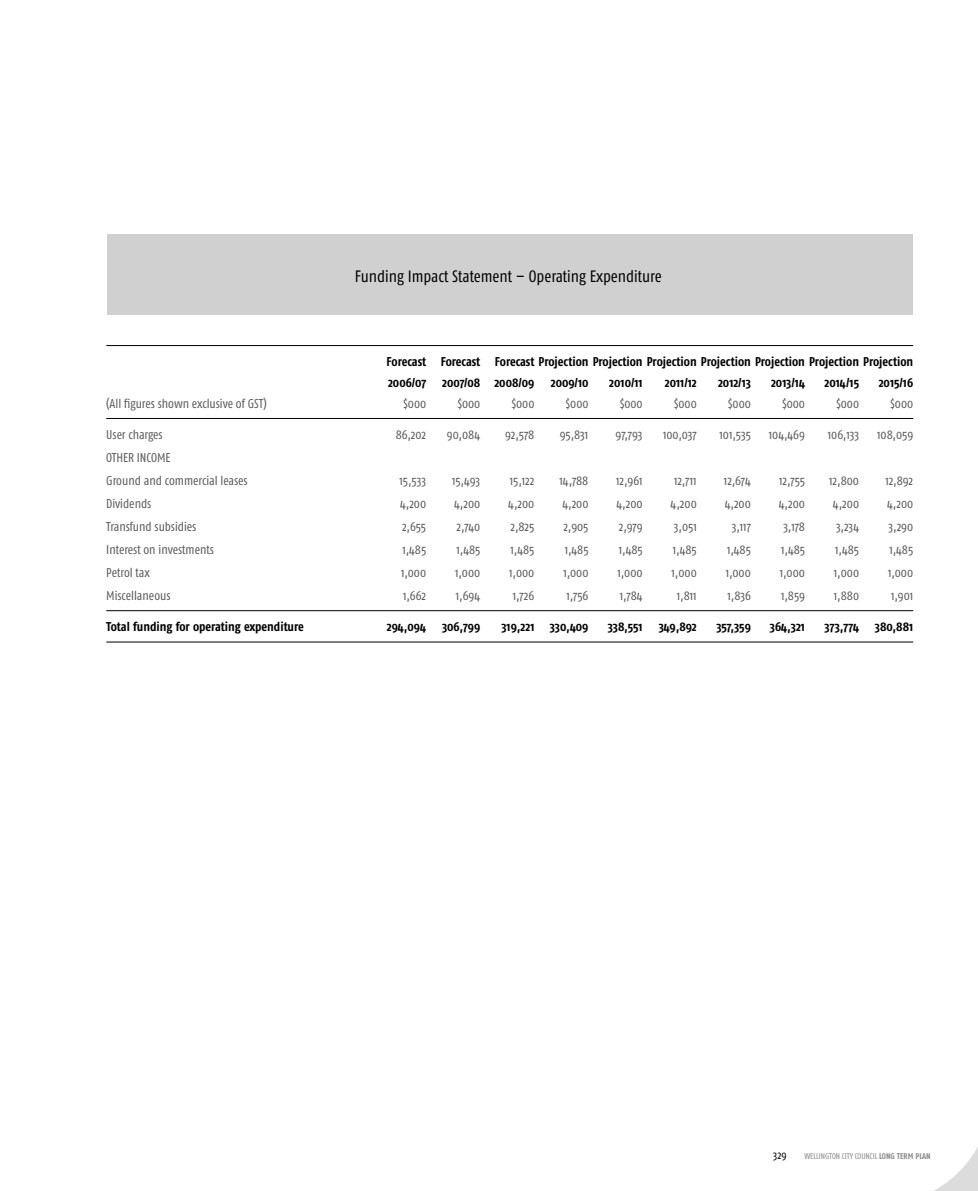
<style>
.page{position:relative;width:978px;height:1191px;background:#fff}
.page>*{position:absolute;margin:0;border:0;box-sizing:border-box;transform-origin:0 0}
.t1{font:16.5px "Fago Co";color:#000}
.t2{font:12.75px/23px "Fago Co";letter-spacing:-.005em;color:#5a5a5a}
.t3{font:700 12.75px/20.7px "Fago Co";color:#000}
.t4{font:11.25px "Fago Co";color:#000}
.t5{font:8.25px "Fago Co Regular Lf";color:#888}
.s1{font-family:"Fago Co Bold Lf"}
</style>
<div class="page">
<svg style="left:935px;top:1147px;width:43px;height:43px"></svg>
<div style="left:107px;top:234px;width:805px;height:81px;background:#d0d0d0"></div>
<hr style="left:106px;top:610px;width:753px;height:1px;background:#000">
<hr style="left:859px;top:610px;width:54px;height:1px;background:#000">
<hr style="left:106px;top:641px;width:753px;height:1px;background:#000">
<hr style="left:859px;top:641px;width:54px;height:1px;background:#000">
<hr style="left:426px;top:345px;width:487px;height:1px;background:#000">
<hr style="left:106px;top:418px;width:807px;height:1px;background:#000">
<hr style="left:106px;top:345px;width:266px;height:1px;background:#000">
<hr style="left:372px;top:345px;width:54px;height:1px;background:#000">
<p class="t1" style="left:355px;top:270px;width:308px">Funding Impact Statement – Operating Expenditure</p>
<p class="t3" style="left:387px;top:352px;width:528px">Forecast Forecast Forecast Projection Projection Projection Projection Projection Projection Projection<br>2006/07</p>
<p class="t3" style="left:442px;top:373px;width:94px">2007/08 2008/09</p>
<p class="t3" style="left:551px;top:373px;width:39px">2009/10</p>
<p class="t3" style="left:609px;top:373px;width:35px">2010/11</p>
<p class="t3" style="left:665px;top:373px;width:33px">2011/12</p>
<p class="t3" style="left:718px;top:373px;width:34px">2012/13</p>
<p class="t3" style="left:771px;top:373px;width:35px">2013/14</p>
<p class="t3" style="left:825px;top:373px;width:36px">2014/15</p>
<p class="t3" style="left:879px;top:373px;width:36px">2015/16</p>
<p class="t2" style="left:106px;top:393px;width:162px">(All figures shown exclusive of GST)</p>
<p class="t2" style="left:404px;top:393px;width:24px">$000</p>
<p class="t2" style="left:458px;top:393px;width:24px">$000</p>
<p class="t2" style="left:512px;top:393px;width:24px">$000</p>
<p class="t2" style="left:566px;top:393px;width:24px">$000</p>
<p class="t2" style="left:620px;top:393px;width:24px">$000</p>
<p class="t2" style="left:674px;top:393px;width:24px">$000</p>
<p class="t2" style="left:728px;top:393px;width:24px">$000</p>
<p class="t2" style="left:782px;top:393px;width:24px">$000</p>
<p class="t2" style="left:836px;top:393px;width:24px">$000</p>
<p class="t2" style="left:891px;top:393px;width:24px">$000</p>
<p class="t2" style="left:106px;top:424px;width:58px">User charges</p>
<p class="t2" style="left:396px;top:424px;width:32px">86,202</p>
<p class="t2" style="left:447px;top:424px;width:35px">90,084</p>
<p class="t2" style="left:505px;top:424px;width:31px">92,578</p>
<p class="t2" style="left:560px;top:424px;width:30px">95,831</p>
<p class="t2" style="left:616px;top:424px;width:29px">97,793</p>
<p class="t2" style="left:663px;top:424px;width:35px">100,037</p>
<p class="t2" style="left:720px;top:424px;width:33px">101,535</p>
<p class="t2" style="left:769px;top:424px;width:38px">104,469</p>
<p class="t2" style="left:828px;top:424px;width:33px">106,133</p>
<p class="t2" style="left:877px;top:424px;width:37px">108,059</p>
<p class="t2" style="left:106px;top:447px;width:143px">OTHER INCOME<br>Ground and commercial leases</p>
<p class="t2" style="left:400px;top:470px;width:28px">15,533</p>
<p class="t2" style="left:452px;top:470px;width:30px">15,493</p>
<p class="t2" style="left:510px;top:470px;width:26px">15,122</p>
<p class="t2" style="left:560px;top:470px;width:30px">14,788</p>
<p class="t2" style="left:616px;top:470px;width:28px">12,961</p>
<p class="t2" style="left:674px;top:470px;width:24px">12,711</p>
<p class="t2" style="left:724px;top:470px;width:28px">12,674</p>
<p class="t2" style="left:779px;top:470px;width:27px">12,755</p>
<p class="t2" style="left:829px;top:470px;width:31px">12,800</p>
<p class="t2" style="left:885px;top:470px;width:29px">12,892</p>
<p class="t2" style="left:106px;top:493px;width:47px">Dividends</p>
<p class="t2" style="left:400px;top:493px;width:28px">4,200</p>
<p class="t2" style="left:454px;top:493px;width:28px">4,200</p>
<p class="t2" style="left:508px;top:493px;width:28px">4,200</p>
<p class="t2" style="left:562px;top:493px;width:28px">4,200</p>
<p class="t2" style="left:617px;top:493px;width:28px">4,200</p>
<p class="t2" style="left:671px;top:493px;width:28px">4,200</p>
<p class="t2" style="left:725px;top:493px;width:28px">4,200</p>
<p class="t2" style="left:779px;top:493px;width:28px">4,200</p>
<p class="t2" style="left:833px;top:493px;width:28px">4,200</p>
<p class="t2" style="left:887px;top:493px;width:28px">4,200</p>
<p class="t2" style="left:106px;top:516px;width:92px">Transfund subsidies</p>
<p class="t2" style="left:402px;top:516px;width:25px">2,655</p>
<p class="t2" style="left:457px;top:516px;width:25px">2,740</p>
<p class="t2" style="left:511px;top:516px;width:25px">2,825</p>
<p class="t2" style="left:563px;top:516px;width:27px">2,905</p>
<p class="t2" style="left:619px;top:516px;width:25px">2,979</p>
<p class="t2" style="left:674px;top:516px;width:24px">3,051</p>
<p class="t2" style="left:732px;top:516px;width:21px">3,117</p>
<p class="t2" style="left:783px;top:516px;width:23px">3,178</p>
<p class="t2" style="left:836px;top:516px;width:25px">3,234</p>
<p class="t2" style="left:889px;top:516px;width:26px">3,290</p>
<p class="t2" style="left:106px;top:539px;width:109px">Interest on investments</p>
<p class="t2" style="left:402px;top:539px;width:25px">1,485</p>
<p class="t2" style="left:457px;top:539px;width:25px">1,485</p>
<p class="t2" style="left:511px;top:539px;width:25px">1,485</p>
<p class="t2" style="left:565px;top:539px;width:25px">1,485</p>
<p class="t2" style="left:619px;top:539px;width:25px">1,485</p>
<p class="t2" style="left:673px;top:539px;width:25px">1,485</p>
<p class="t2" style="left:727px;top:539px;width:25px">1,485</p>
<p class="t2" style="left:781px;top:539px;width:25px">1,485</p>
<p class="t2" style="left:835px;top:539px;width:25px">1,485</p>
<p class="t2" style="left:889px;top:539px;width:25px">1,485</p>
<p class="t2" style="left:106px;top:562px;width:45px">Petrol tax</p>
<p class="t2" style="left:401px;top:562px;width:27px">1,000</p>
<p class="t2" style="left:455px;top:562px;width:27px">1,000</p>
<p class="t2" style="left:509px;top:562px;width:27px">1,000</p>
<p class="t2" style="left:563px;top:562px;width:27px">1,000</p>
<p class="t2" style="left:617px;top:562px;width:27px">1,000</p>
<p class="t2" style="left:672px;top:562px;width:27px">1,000</p>
<p class="t2" style="left:726px;top:562px;width:27px">1,000</p>
<p class="t2" style="left:780px;top:562px;width:27px">1,000</p>
<p class="t2" style="left:834px;top:562px;width:27px">1,000</p>
<p class="t2" style="left:888px;top:562px;width:27px">1,000</p>
<p class="t2" style="left:106px;top:585px;width:66px">Miscellaneous</p>
<p class="t2" style="left:403px;top:585px;width:24px">1,662</p>
<p class="t2" style="left:456px;top:585px;width:26px">1,694</p>
<p class="t2" style="left:513px;top:585px;width:23px">1,726</p>
<p class="t2" style="left:566px;top:585px;width:24px">1,756</p>
<p class="t2" style="left:620px;top:585px;width:24px">1,784</p>
<p class="t2" style="left:677px;top:585px;width:21px">1,811</p>
<p class="t2" style="left:727px;top:585px;width:25px">1,836</p>
<p class="t2" style="left:781px;top:585px;width:25px">1,859</p>
<p class="t2" style="left:834px;top:585px;width:27px">1,880</p>
<p class="t2" style="left:891px;top:585px;width:24px">1,901</p>
<p class="t3" style="left:106px;top:617px;width:199px">Total funding for operating expenditure</p>
<p class="t3" style="left:387px;top:617px;width:95px">294,094 306,799</p>
<p class="t3" style="left:501px;top:617px;width:89px">319,221 330,409</p>
<p class="t3" style="left:608px;top:617px;width:36px">338,551</p>
<p class="t3" style="left:659px;top:617px;width:40px">349,892</p>
<p class="t3" style="left:716px;top:617px;width:36px">357,359</p>
<p class="t3" style="left:770px;top:617px;width:37px">364,321</p>
<p class="t3" style="left:825px;top:617px;width:90px">373,774 380,881</p>
<p class="t4" style="left:773px;top:1150px;width:15px">329</p>
<p class="t5" style="left:805px;top:1152px;width:128px">WELLINGTON CITY COUNCIL <span class="s1">LONG TERM PLAN</span></p>
</div>
